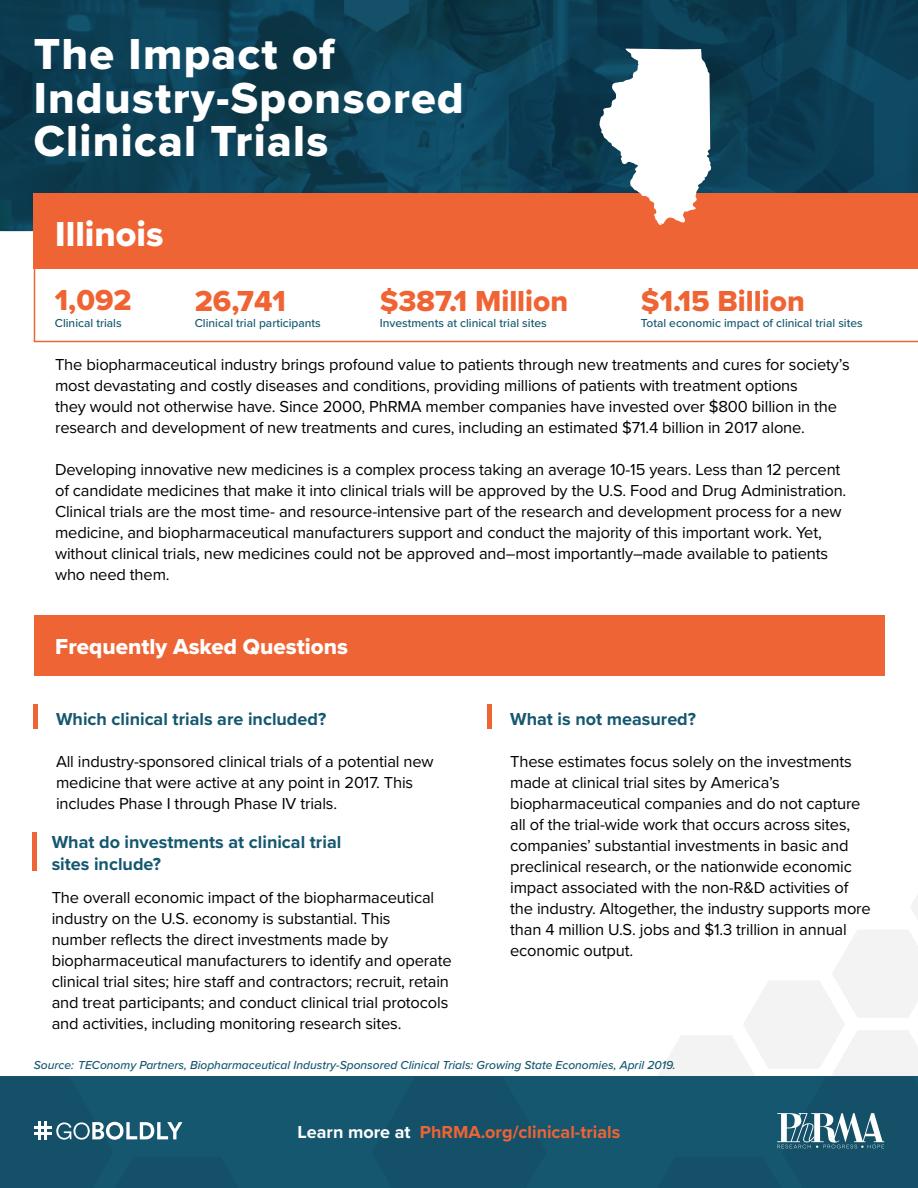
<style>
.page{position:relative;width:918px;height:1188px;background:#fff}
.page>*{position:absolute;margin:0;border:0;box-sizing:border-box;transform-origin:0 0}
.t1{font:45px/43.5px "Proxima Nova Extrabld";letter-spacing:.03em;color:#fff}
.t2{font:36px "Proxima Nova Extrabld";color:#fff}
.t3{font:30px "Proxima Nova Extrabld";color:#f06333}
.t4{font:30px "Proxima Nova Extrabld";color:#ef6434}
.t5{font:22.5px "Proxima Nova Extrabld";color:#fff}
.t6{font:700 18px/22.5px "Proxima Nova";color:#14576f}
.t7{font:700 18px "Proxima Nova";color:#ef6434}
.t8{font:16.5px/21px "Proxima Nova";letter-spacing:-.01em;color:#000}
.t9{font:500 12px "Proxima Nova";color:#14576f}
.t10{font:italic 500 12px "Proxima Nova";color:#14576f}
.s1{color:#fff}
</style>
<div class="page">
<div style="left:0;top:1077px;width:918px;height:111px;background:#14576f"></div>
<img style="left:0;top:0;width:427px;height:231px">
<div style="left:34px;top:194px;width:884px;height:75px;background:#ef6434"></div>
<svg style="left:344px;top:0;width:65px;height:32px;background:#114a60"></svg>
<svg style="left:0;top:54px;width:32px;height:77px;background:#093347"></svg>
<svg style="left:655px;top:894px;width:263px;height:255px"></svg>
<svg style="left:34px;top:1121px;width:149px;height:19px"></svg>
<svg style="left:34px;top:269px;width:884px;height:73px"></svg>
<div style="left:35px;top:615px;width:850px;height:60px;background:#ef6434"></div>
<div style="left:32px;top:833px;width:5px;height:38px;background:#ef6434"></div>
<hr style="left:34px;top:704px;width:4px;height:25px;background:#ef6434">
<hr style="left:488px;top:704px;width:4px;height:25px;background:#ef6434">
<svg style="left:427px;top:0;width:491px;height:225px"></svg>
<h1 class="t1" style="left:34px;top:32px;width:432px">The Impact of<br>Industry-Sponsored<br>Clinical Trials</h1>
<h2 class="t2" style="left:55px;top:207px;width:110px">Illinois</h2>
<h3 class="t3" style="left:55px;top:278px;width:78px">1,092</h3>
<p class="t9" style="left:55px;top:314px;width:68px">Clinical trials</p>
<h3 class="t3" style="left:195px;top:278px;width:93px">26,741</h3>
<p class="t9" style="left:195px;top:314px;width:128px">Clinical trial participants</p>
<h3 class="t3" style="left:380px;top:278px;width:190px">$387.1 Million</h3>
<p class="t9" style="left:380px;top:314px;width:168px">Investments at clinical trial sites</p>
<h3 class="t4" style="left:641px;top:278px;width:165px">$1.15 Billion</h3>
<p class="t9" style="left:641px;top:314px;width:223px">Total economic impact of clinical trial sites</p>
<p class="t8" style="left:55px;top:353px;width:796px">The biopharmaceutical industry brings profound value to patients through new treatments and cures for society’s most devastating and costly diseases and conditions, providing millions of patients with treatment options<br>they would not otherwise have. Since 2000, PhRMA member companies have invested over $800 billion in the research and development of new treatments and cures, including an estimated $71.4 billion in 2017 alone.</p>
<p class="t8" style="left:55px;top:458px;width:793px">Developing innovative new medicines is a complex process taking an average 10-15 years. Less than 12 percent of candidate medicines that make it into clinical trials will be approved by the U.S. Food and Drug Administration.<br>Clinical trials are the most time- and resource-intensive part of the research and development process for a new medicine, and biopharmaceutical manufacturers support and conduct the majority of this important work. Yet, without clinical trials, new medicines could not be approved and–most importantly–made available to patients who need them.</p>
<h3 class="t5" style="left:55px;top:630px;width:294px">Frequently Asked Questions</h3>
<p class="t6" style="left:56px;top:707px;width:272px">Which clinical trials are included?</p>
<p class="t8" style="left:56px;top:751px;width:379px">All industry-sponsored clinical trials of a potential new medicine that were active at any point in 2017. This includes Phase I through Phase IV trials.</p>
<p class="t6" style="left:52px;top:830px;width:291px">What do investments at clinical trial sites include?</p>
<p class="t8" style="left:52px;top:886px;width:401px">The overall economic impact of the biopharmaceutical industry on the U.S. economy is substantial. This<br>number reflects the direct investments made by biopharmaceutical manufacturers to identify and operate clinical trial sites; hire staff and contractors; recruit, retain and treat participants; and conduct clinical trial protocols and activities, including monitoring research sites.</p>
<p class="t6" style="left:510px;top:707px;width:187px">What is not measured?</p>
<p class="t8" style="left:510px;top:751px;width:362px">These estimates focus solely on the investments made at clinical trial sites by America’s biopharmaceutical companies and do not capture all of the trial-wide work that occurs across sites, companies’ substantial investments in basic and preclinical research, or the nationwide economic impact associated with the non-R&amp;D activities of the industry. Altogether, the industry supports more than 4 million U.S. jobs and $1.3 trillion in annual economic output.</p>
<p class="t10" style="left:34px;top:1056px;width:644px">Source: TEConomy Partners, Biopharmaceutical Industry-Sponsored Clinical Trials: Growing State Economies, April 2019.</p>
<p class="t7" style="left:298px;top:1118px;width:324px"><span class="s1">Learn more at</span> PhRMA.org/clinical-trials</p>
</div>
